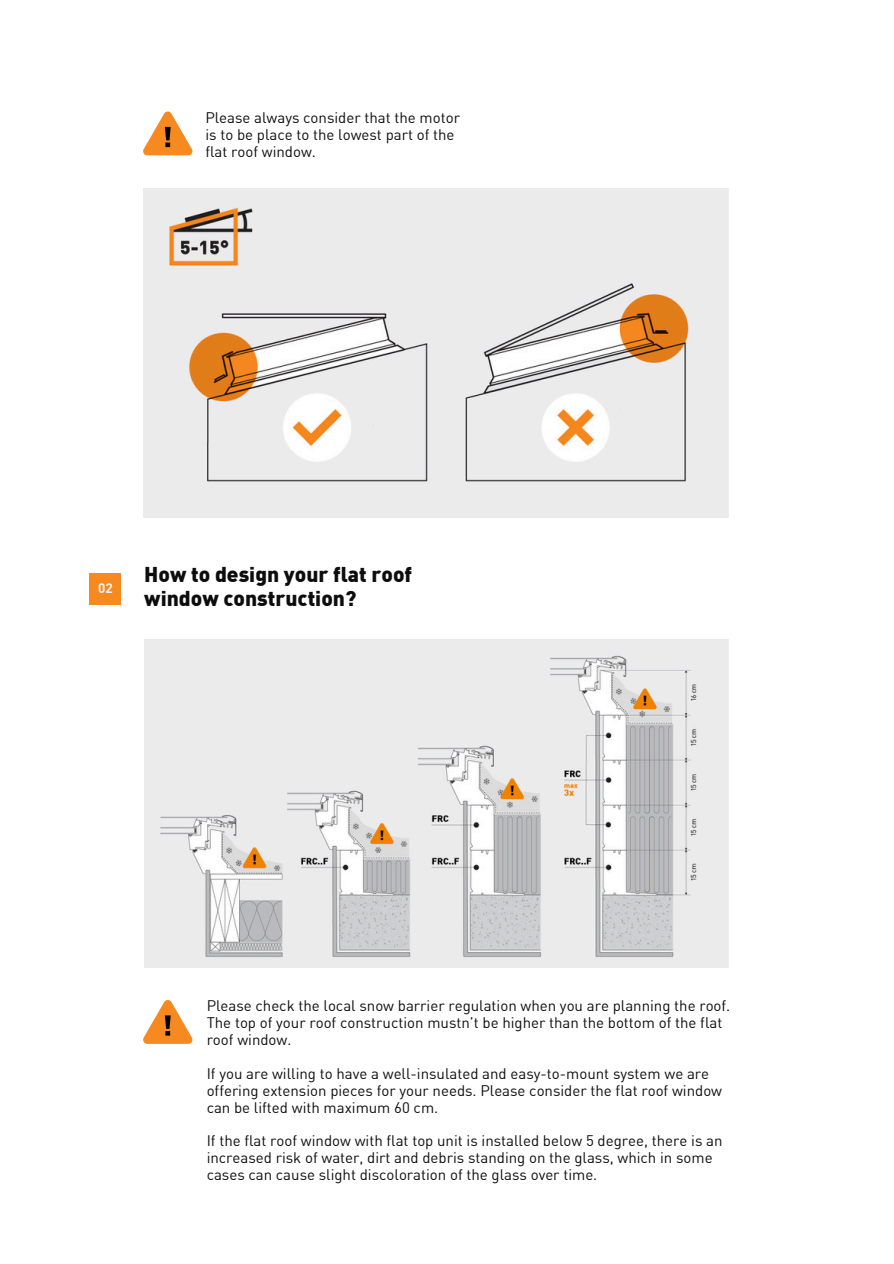
<style>
.page{position:relative;width:894px;height:1264px;background:#fff}
.page>*{position:absolute;margin:0;border:0;box-sizing:border-box;transform-origin:0 0}
.t1{font:900 21px/24.8px "DIN Offc Pro";color:#0d0d0d}
.t2{font:15px/16.8px "DIN Offc Pro";color:#0d0d0d}
.t3{font:700 13.5px "DIN Offc";color:#f6f6f4}
</style>
<div class="page">
<div style="left:89px;top:573px;width:32px;height:32px;background:#f6891f"></div>
<img style="left:144px;top:639px;width:584px;height:328px">
<img style="left:143px;top:188px;width:585px;height:329px">
<svg style="left:143px;top:111px;width:49px;height:44px"></svg>
<svg style="left:143px;top:1000px;width:49px;height:43px"></svg>
<p class="t2" style="left:205px;top:110px;width:256px">Please always consider that the motor is to be place to the lowest part of the flat roof window.</p>
<p class="t3" style="left:98px;top:582px;width:16px">02</p>
<p class="t1" style="left:144px;top:563px;width:269px">How to design your flat roof window construction?</p>
<p class="t2" style="left:207px;top:998px;width:525px">Please check the local snow barrier regulation when you are planning the roof.<br>The top of your roof construction mustn’t be higher than the bottom of the flat roof window.</p>
<h1 class="t2" style="left:207px;top:1066px;width:517px">If you are willing to have a well-insulated and easy-to-mount system we are offering extension pieces for your needs. Please consider the flat roof window can be lifted with maximum 60 cm.</h1>
<p class="t2" style="left:207px;top:1133px;width:517px">If the flat roof window with flat top unit is installed below 5 degree, there is an increased risk of water, dirt and debris standing on the glass, which in some cases can cause slight discoloration of the glass over time.</p>
</div>
